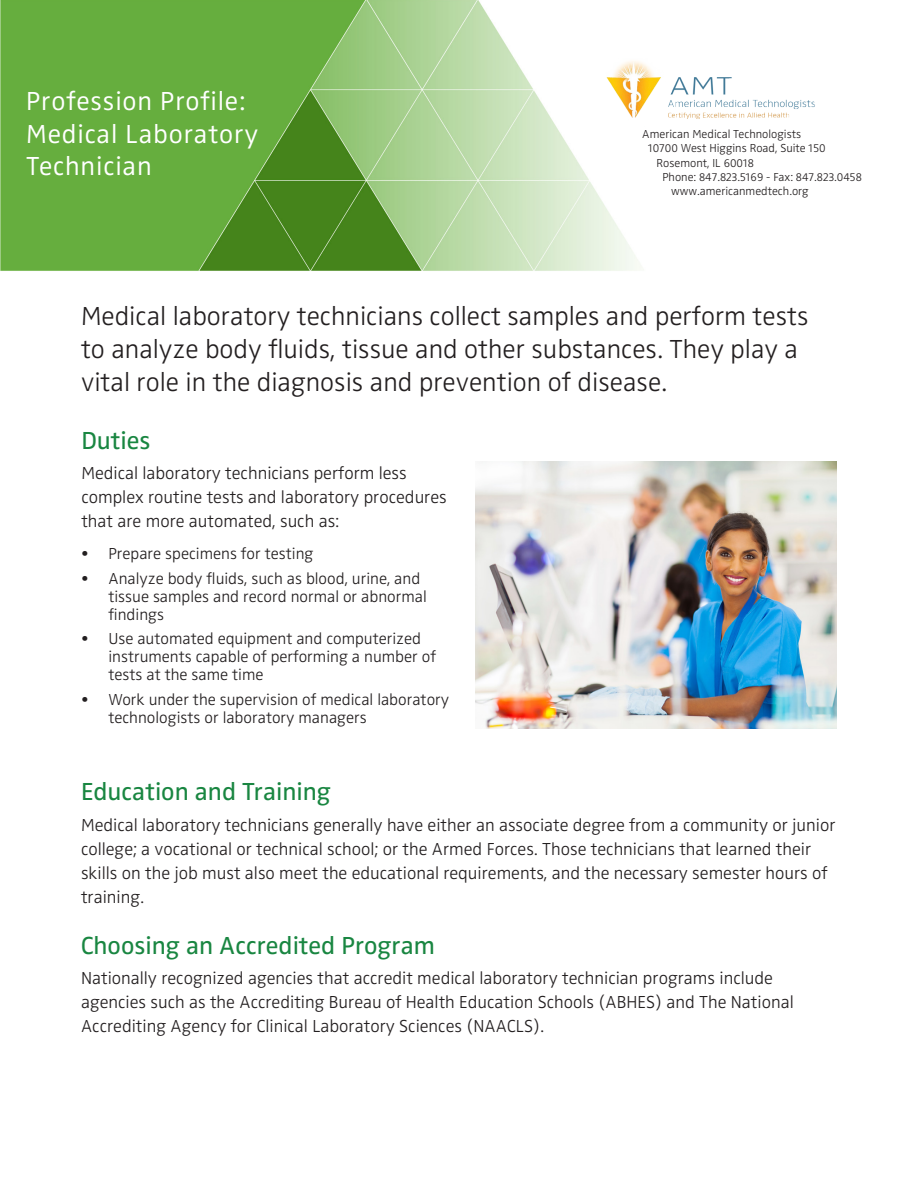
<style>
.page{position:relative;width:918px;height:1188px;background:#fff}
.page>*{position:absolute;margin:0;border:0;box-sizing:border-box;transform-origin:0 0}
.t1{font:27px/33px "Zwo LF w 2";color:#231f20}
.t2{font:27px "Zwo LF w 3";letter-spacing:.03em;color:#fff}
.t3{font:25.5px "Zwo LF w 4";color:#198641}
.t4{font:18px/24px "Zwo LF w 2";color:#231f20}
.t5{font:16.5px/18px "Zwo LF w 2";color:#231f20}
.t6{font:12px "Zwo LF w 2";color:#231f20}
</style>
<div class="page">
<img style="left:0;top:0;width:837px;height:729px">
<img style="left:597px;top:58px;width:226px;height:69px">
<img style="left:476px;top:461px;width:360px;height:268px">
<p class="t2" style="left:26px;top:86px;width:221px">Profession Profile:</p>
<p class="t2" style="left:26px;top:118px;width:233px">Medical Laboratory</p>
<p class="t2" style="left:26px;top:151px;width:127px">Technician</p>
<p class="t6" style="left:642px;top:127px;width:161px">American Medical Technologists</p>
<p class="t6" style="left:648px;top:141px;width:179px">10700 West Higgins Road, Suite 150</p>
<p class="t6" style="left:657px;top:156px;width:99px">Rosemont, IL 60018</p>
<p class="t6" style="left:662px;top:170px;width:201px">Phone: 847.823.5169 - Fax: 847.823.0458</p>
<p class="t6" style="left:671px;top:185px;width:139px">www.americanmedtech.org</p>
<p class="t1" style="left:81px;top:300px;width:729px">Medical laboratory technicians collect samples and perform tests to analyze body fluids, tissue and other substances. They play a vital role in the diagnosis and prevention of disease.</p>
<p class="t3" style="left:81px;top:425px;width:71px">Duties</p>
<p class="t4" style="left:81px;top:461px;width:367px">Medical laboratory technicians perform less complex routine tests and laboratory procedures that are more automated, such as:</p>
<p class="t5" style="left:81px;top:544px;width:234px">• Prepare specimens for testing</p>
<p class="t5" style="left:108px;top:569px;width:320px;text-indent:-27px">• Analyze body fluids, such as blood, urine, and tissue samples and record normal or abnormal findings</p>
<p class="t5" style="left:108px;top:630px;width:329px;text-indent:-27px">• Use automated equipment and computerized instruments capable of performing a number of tests at the same time</p>
<p class="t5" style="left:108px;top:691px;width:342px;text-indent:-27px">• Work under the supervision of medical laboratory technologists or laboratory managers</p>
<p class="t3" style="left:81px;top:777px;width:252px">Education and Training</p>
<p class="t4" style="left:81px;top:813px;width:756px">Medical laboratory technicians generally have either an associate degree from a community or junior college; a vocational or technical school; or the Armed Forces. Those technicians that learned their skills on the job must also meet the educational requirements, and the necessary semester hours of training.</p>
<p class="t3" style="left:81px;top:930px;width:355px">Choosing an Accredited Program</p>
<p class="t4" style="left:81px;top:966px;width:714px">Nationally recognized agencies that accredit medical laboratory technician programs include agencies such as the Accrediting Bureau of Health Education Schools (ABHES) and The National<br>Accrediting Agency for Clinical Laboratory Sciences (NAACLS).</p>
</div>
